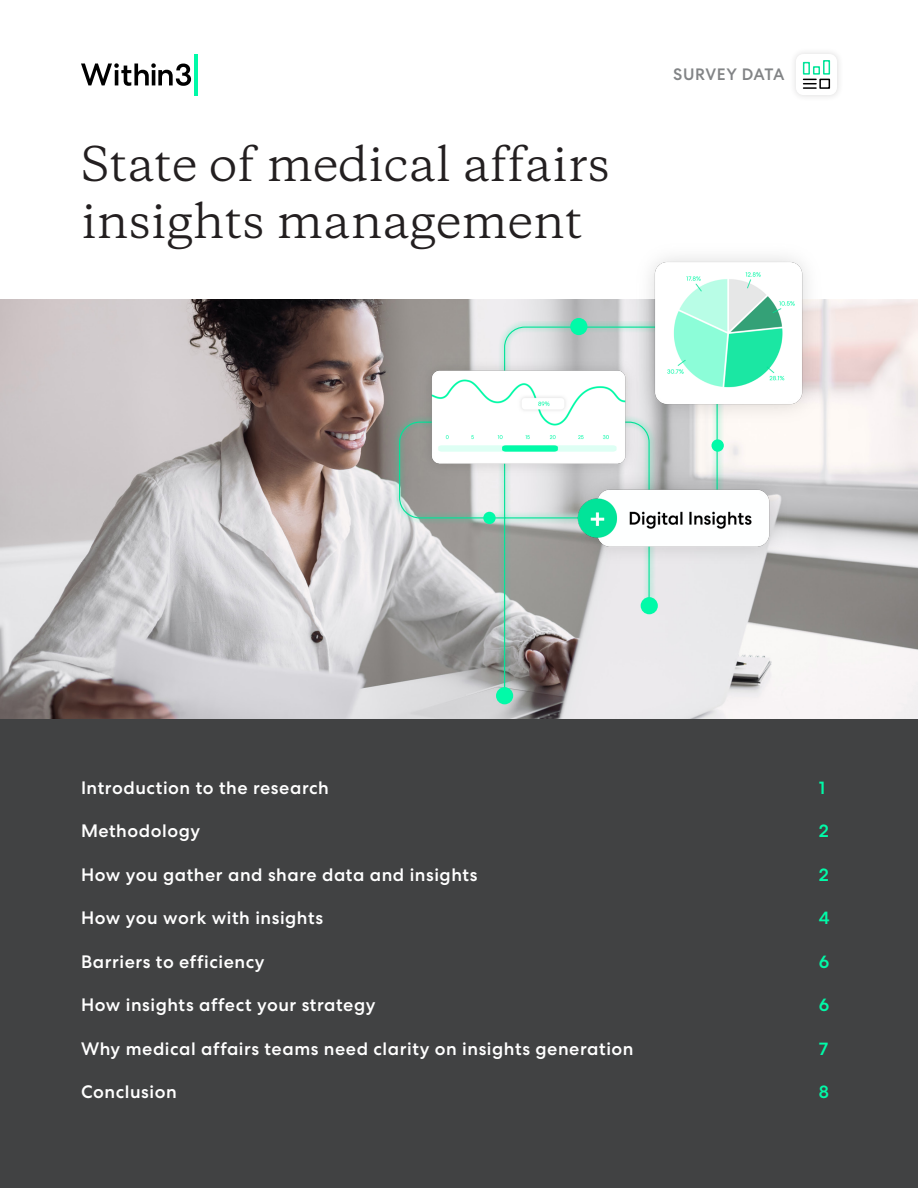
<style>
.page{position:relative;width:918px;height:1188px;background:#fff}
.page>*{position:absolute;margin:0;border:0;box-sizing:border-box;transform-origin:0 0}
.t1{font:45px/57px "Copernicus";color:#231f20}
.Body_Copy{font:500 18px "Centra No 2";letter-spacing:.03em;color:#fff}
.Body_Copy-2{font:500 18px "Centra No 2";color:#01faa8}
.t2{font:500 16.5px "Centra No 2";letter-spacing:.025em;color:#828486}
</style>
<div class="page">
<hr style="left:194px;top:54px;width:4px;height:41px;background:#00faa8">
<svg style="left:81px;top:63px;width:110px;height:23px"></svg>
<div style="left:789px;top:47px;width:55px;height:55px;background:#f9f9f9"></div>
<div style="left:796px;top:54px;width:41px;height:41px;background:#fff;border-radius:8px"></div>
<svg style="left:802px;top:60px;width:29px;height:29px"></svg>
<div style="left:819px;top:79px;width:11px;height:10px;border:2px solid #000"></div>
<div style="left:0;top:711px;width:918px;height:477px;background:#414243"></div>
<img style="left:0;top:300px;width:918px;height:418px">
<svg style="left:393px;top:321px;width:331px;height:380px;background:#c0c2c1"></svg>
<svg style="left:398px;top:326px;width:320px;height:371px;background:#bbbdbc"></svg>
<div style="left:641px;top:597px;width:17px;height:17px;background:#01faa8;border-radius:50%"></div>
<div style="left:570px;top:318px;width:17px;height:17px;background:#01faa8;border-radius:50%"></div>
<div style="left:483px;top:512px;width:13px;height:12px;background:#01faa8;border-radius:50%"></div>
<div style="left:712px;top:439px;width:12px;height:13px;background:#01faa8;border-radius:50%"></div>
<div style="left:496px;top:687px;width:17px;height:17px;background:#01faa8;border-radius:50%"></div>
<img style="left:555px;top:462px;width:238px;height:112px">
<img style="left:415px;top:355px;width:227px;height:125px">
<img style="left:633px;top:257px;width:191px;height:172px">
<p class="t1" style="left:81px;top:135px;width:531px">State of medical affairs insights management</p>
<p class="t2" style="left:673px;top:65px;width:113px">SURVEY DATA</p>
<p class="Body_Copy" style="left:81px;top:777px;width:249px">Introduction to the research</p>
<p class="Body_Copy" style="left:81px;top:821px;width:121px">Methodology</p>
<p class="Body_Copy" style="left:81px;top:864px;width:398px">How you gather and share data and insights</p>
<p class="Body_Copy" style="left:81px;top:908px;width:244px">How you work with insights</p>
<p class="Body_Copy" style="left:81px;top:951px;width:185px">Barriers to efficiency</p>
<p class="Body_Copy" style="left:81px;top:995px;width:296px">How insights affect your strategy</p>
<p class="Body_Copy" style="left:81px;top:1038px;width:554px">Why medical affairs teams need clarity on insights generation</p>
<p class="Body_Copy" style="left:81px;top:1082px;width:97px">Conclusion</p>
<p class="Body_Copy-2" style="left:819px;top:777px;width:8px">1</p>
<p class="Body_Copy-2" style="left:819px;top:821px;width:12px">2</p>
<p class="Body_Copy-2" style="left:819px;top:864px;width:12px">2</p>
<p class="Body_Copy-2" style="left:819px;top:908px;width:12px">4</p>
<p class="Body_Copy-2" style="left:819px;top:951px;width:12px">6</p>
<p class="Body_Copy-2" style="left:819px;top:995px;width:12px">6</p>
<p class="Body_Copy-2" style="left:819px;top:1038px;width:11px">7</p>
<p class="Body_Copy-2" style="left:819px;top:1082px;width:12px">8</p>
</div>
